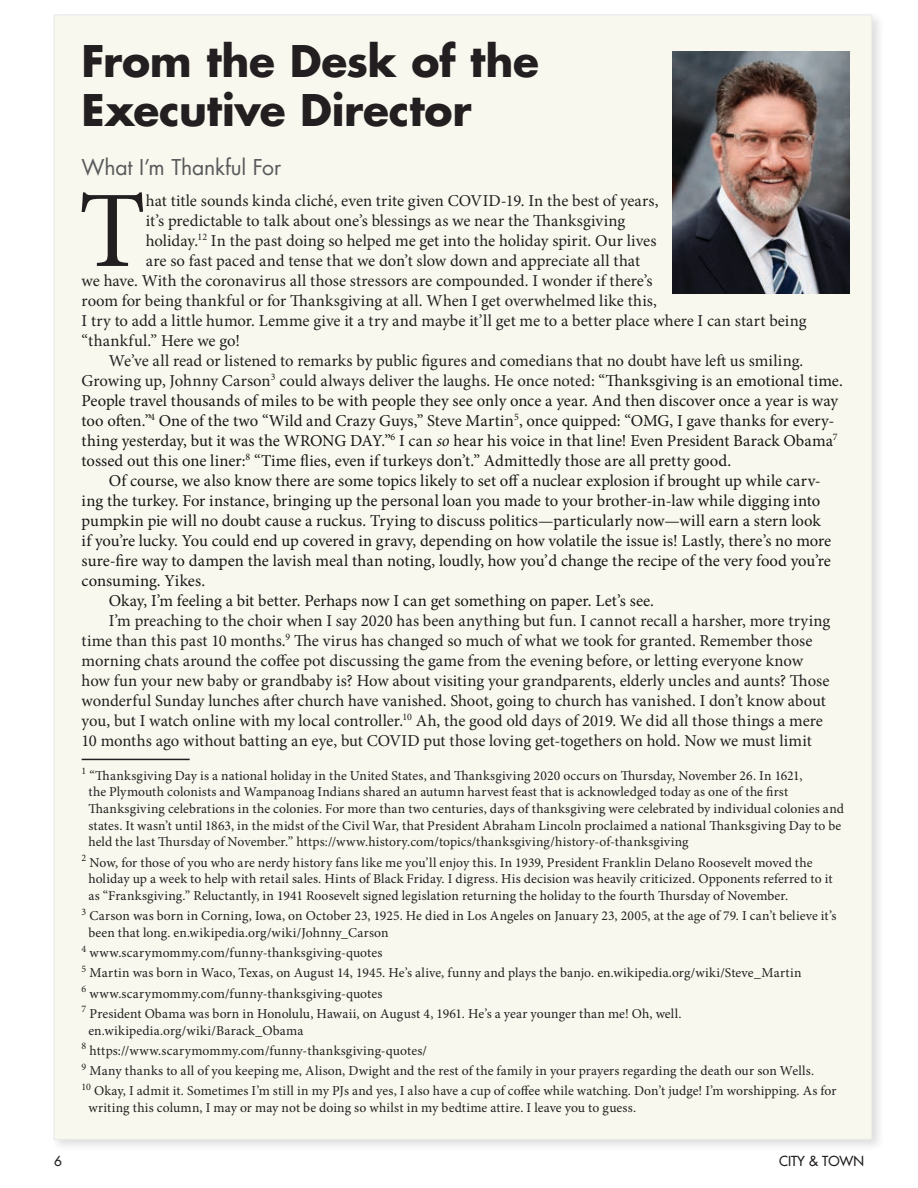
<style>
.page{position:relative;width:918px;height:1188px;background:#fff}
.page>*{position:absolute;margin:0;border:0;box-sizing:border-box;transform-origin:0 0}
.t1{font:108.9px "Minion Pro";color:#231f20}
.t2{font:700 42.45px/48.4px "Futura LT Pro";letter-spacing:-.005em;color:#231f20}
.t3{font:21.15px "Futura LT Pro";letter-spacing:-.01em;color:#58595b}
.t4{font:16.65px/20px "Minion Pro";color:#231f20}
.t5{font:16.65px "Minion Pro";color:#181717}
.t6{font:13.65px/16.6px "Minion Pro";letter-spacing:.01em;color:#231f20}
.t7{font:500 13.5px "Futura LT Pro";color:#231f20}
.s1{color:#181717}
.s2{font-style:italic}
</style>
<div class="page">
<div style="left:50px;top:11px;width:835px;height:1142px;background:#231f20;opacity:.15"></div>
<div style="left:54px;top:15px;width:818px;height:1124px;background:#f8f8ee"></div>
<hr style="left:82px;top:759px;width:108px;height:1px;background:#231f20">
<img style="left:673px;top:52px;width:177px;height:241px">
<h2 class="t2" style="left:82px;top:36px;width:459px">From the Desk of the<br>Executive Director</h2>
<h3 class="t3" style="left:82px;top:153px;width:201px">What I’m Thankful For</h3>
<h1 class="t1" style="left:79px;top:158px;width:69px">T</h1>
<p class="t4" style="left:146px;top:191px;width:514px">hat title sounds kinda cliché, even trite given COVID-19. In the best of years,</p>
<p class="t4" style="left:146px;top:211px;width:481px">it’s predictable to talk about one’s blessings as we near the Thanksgiving</p>
<p class="t4" style="left:146px;top:231px;width:512px">holiday.<sup>12</sup> In the past doing so helped me get into the holiday spirit. Our lives</p>
<p class="t4" style="left:146px;top:251px;width:496px">are so fast paced and tense that we don’t slow down and appreciate all that</p>
<p class="t4" style="left:82px;top:271px;width:573px">we have. With the coronavirus all those stressors are compounded. I wonder if there’s</p>
<p class="t4" style="left:82px;top:291px;width:577px">room for being thankful or for Thanksgiving at all. When I get overwhelmed like this,</p>
<p class="t4" style="left:82px;top:311px;width:726px">I try to add a little humor. Lemme give it a try and maybe it’ll get me to a better place where I can start being</p>
<p class="t4" style="left:82px;top:331px;width:160px">“thankful.” Here we go!</p>
<p class="t4" style="left:109px;top:351px;width:696px">We’ve all read or listened to remarks by public figures and comedians that no doubt have left us smiling.</p>
<p class="t4" style="left:82px;top:371px;width:763px">Growing up, Johnny Carson<sup>3</sup> could always deliver the laughs. He once noted: <span class="s1">“Thanksgiving is an emotional time.</span></p>
<p class="t5" style="left:82px;top:389px;width:758px">People travel thousands of miles to be with people they see only once a year. And then discover once a year is way</p>
<p class="t5" style="left:82px;top:409px;width:754px">too often.”<sup>4</sup> One of the two “Wild and Crazy Guys,” Steve Martin<sup>5</sup>, once quipped: “OMG, I gave thanks for every-</p>
<p class="t5" style="left:82px;top:429px;width:758px">thing yesterday, but it was the WRONG DAY.”<sup>6</sup> I can <span class="s2">so</span> hear his voice in that line! Even President Barack Obama<sup>7</sup></p>
<p class="t5" style="left:82px;top:449px;width:651px">tossed out this one liner:<sup>8</sup> “Time flies, even if turkeys don’t.” Admittedly those are all pretty good.</p>
<p class="t5" style="left:109px;top:469px;width:713px">Of course, we also know there are some topics likely to set off a nuclear explosion if brought up while carv-</p>
<p class="t5" style="left:82px;top:489px;width:740px">ing the turkey. For instance, bringing up the personal loan you made to your brother-in-law while digging into</p>
<p class="t5" style="left:82px;top:509px;width:741px">pumpkin pie will no doubt cause a ruckus. Trying to discuss politics—particularly now—will earn a stern look</p>
<p class="t5" style="left:82px;top:529px;width:751px">if you’re lucky. You could end up covered in gravy, depending on how volatile the issue is! Lastly, there’s no more</p>
<p class="t5" style="left:82px;top:549px;width:751px">sure-fire way to dampen the lavish meal than noting, loudly, how you’d change the recipe of the very food you’re</p>
<p class="t5" style="left:82px;top:569px;width:125px">consuming. Yikes.</p>
<p class="t5" style="left:109px;top:589px;width:547px">Okay, I’m feeling a bit better. Perhaps now I can get something on paper. Let’s see.</p>
<p class="t4" style="left:82px;top:611px;width:750px;text-indent:27px">I’m preaching to the choir when I say 2020 has been anything but fun. I cannot recall a harsher, more trying time than this past 10 months.<sup>9</sup> The virus has changed so much of what we took for granted. Remember those morning chats around the coffee pot discussing the game from the evening before, or letting everyone know how fun your new baby or grandbaby is? How about visiting your grandparents, elderly uncles and aunts? Those wonderful Sunday lunches after church have vanished. Shoot, going to church has vanished. I don’t know about you, but I watch online with my local controller.<sup>10</sup> Ah, the good old days of 2019. We did all those things a mere 10 months ago without batting an eye, but COVID put those loving get-togethers on hold. Now we must limit</p>
<p class="t6" style="left:88px;top:767px;width:757px;text-indent:-7px"><sup>1</sup> “Thanksgiving Day is a national holiday in the United States, and Thanksgiving 2020 occurs on Thursday, November 26. In 1621,<br>the Plymouth colonists and Wampanoag Indians shared an autumn harvest feast that is acknowledged today as one of the first Thanksgiving celebrations in the colonies. For more than two centuries, days of thanksgiving were celebrated by individual colonies and states. It wasn’t until 1863, in the midst of the Civil War, that President Abraham Lincoln proclaimed a national Thanksgiving Day to be held the last Thursday of November.” https://www.history.com/topics/thanksgiving/history-of-thanksgiving</p>
<p class="t6" style="left:88px;top:854px;width:746px;text-indent:-7px"><sup>2</sup> Now, for those of you who are nerdy history fans like me you’ll enjoy this. In 1939, President Franklin Delano Roosevelt moved the holiday up a week to help with retail sales. Hints of Black Friday. I digress. His decision was heavily criticized. Opponents referred to it as “Franksgiving.” Reluctantly, in 1941 Roosevelt signed legislation returning the holiday to the fourth Thursday of November.</p>
<p class="t6" style="left:88px;top:908px;width:749px;text-indent:-7px"><sup>3</sup> Carson was born in Corning, Iowa, on October 23, 1925. He died in Los Angeles on January 23, 2005, at the age of 79. I can’t believe it’s been that long. en.wikipedia.org/wiki/Johnny_Carson</p>
<p class="t6" style="left:82px;top:943px;width:721px;line-height:20.2px"><sup>4</sup> www.scarymommy.com/funny-thanksgiving-quotes<br><sup>5</sup> Martin was born in Waco, Texas, on August 14, 1945. He’s alive, funny and plays the banjo. en.wikipedia.org/wiki/Steve_Martin <sup>6</sup> www.scarymommy.com/funny-thanksgiving-quotes<br><sup>7</sup> President Obama was born in Honolulu, Hawaii, on August 4, 1961. He’s a year younger than me! Oh, well.</p>
<p class="t6" style="left:82px;top:1020px;width:756px;line-height:20.2px;text-indent:7px">en.wikipedia.org/wiki/Barack_Obama<br><sup>8</sup> https://www.scarymommy.com/funny-thanksgiving-quotes/<br><sup>9</sup> Many thanks to all of you keeping me, Alison, Dwight and the rest of the family in your prayers regarding the death our son Wells.<br><sup>10</sup> Okay, I admit it. Sometimes I’m still in my PJs and yes, I also have a cup of coffee while watching. Don’t judge! I’m worshipping. As for</p>
<p class="t6" style="left:88px;top:1099px;width:549px">writing this column, I may or may not be doing so whilst in my bedtime attire. I leave you to guess.</p>
<p class="t7" style="left:54px;top:1151px;width:9px">6</p>
<p class="t7" style="left:779px;top:1151px;width:86px">CITY &amp; TOWN</p>
</div>
